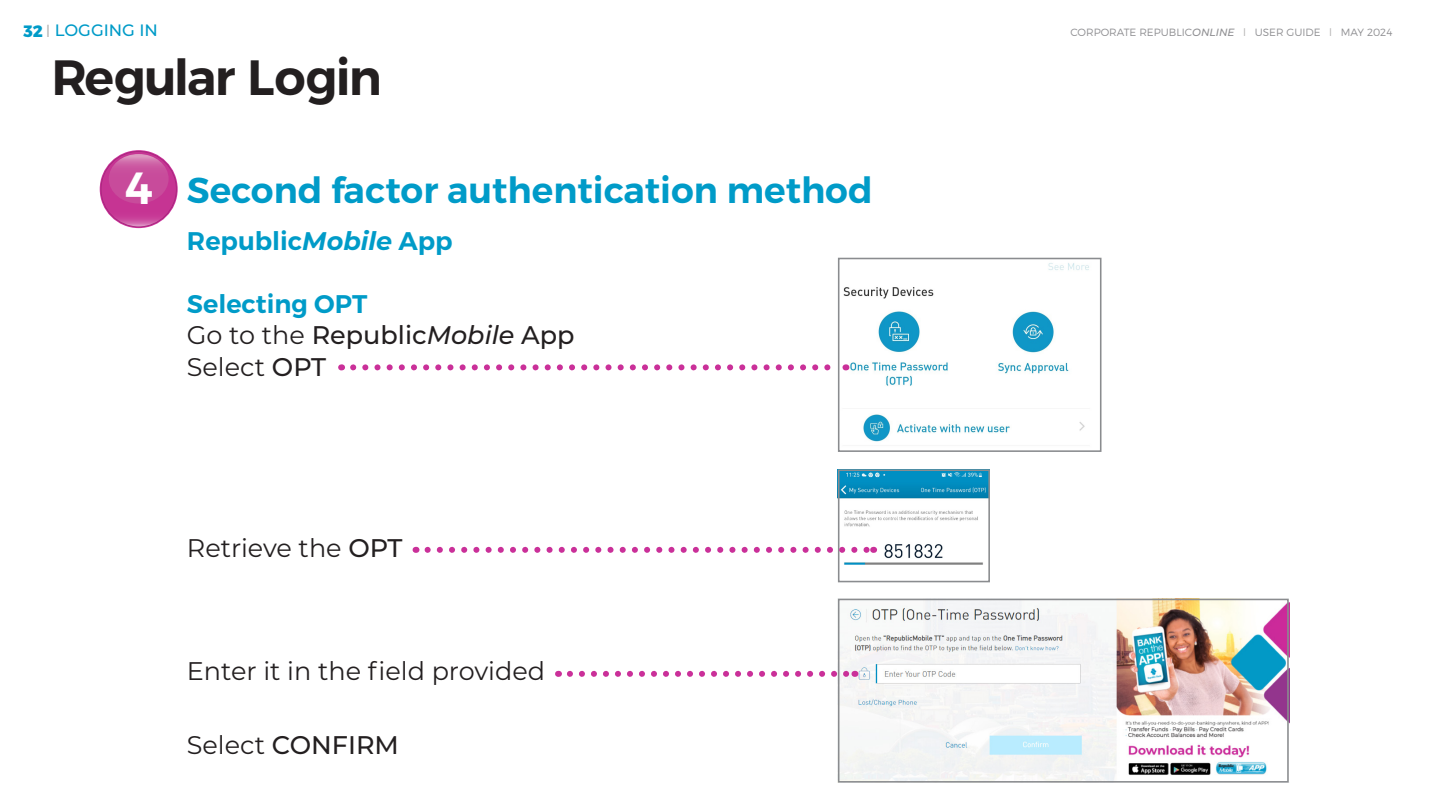
<style>
.page{position:relative;width:1446px;height:808px;background:#fff}
.page>*{position:absolute;margin:0;border:0;box-sizing:border-box;transform-origin:0 0}
.t1{font:600 49.5px "Montserrat";letter-spacing:-.04em;color:#231f20}
.t2{font:600 45px "Montserrat";color:#fff}
.t3{font:600 36px "Montserrat";color:#009bc8}
.t4{font:25.5px "Montserrat";color:#231f20}
.t5{font:500 25.5px "Montserrat";color:#231f20}
.t6{font:600 25.5px "Montserrat";color:#009bc8}
.t7{font:500 16.5px "Montserrat";color:#009bc8}
.t8{font:300 10.5px "Montserrat";color:#8f8f92}
.s1{font-weight:800}
.s2{font-weight:300;color:#b3b2b1}
.s3{font-weight:500;font-style:italic}
.s4{color:#b3b2b1}
.s5{font-weight:700;font-style:italic}
.s6{font-weight:400}
.s7{font-style:italic}
.s8{font-weight:500}
</style>
<div class="page">
<svg style="left:100px;top:150px;width:78px;height:78px"></svg>
<svg style="left:101px;top:151px;width:76px;height:76px"></svg>
<svg style="left:101px;top:152px;width:75px;height:74px;background:#c73b96"></svg>
<svg style="left:109px;top:154px;width:60px;height:50px;background:#cb54a0"></svg>
<img style="left:841px;top:599px;width:448px;height:183px">
<img style="left:838px;top:472px;width:152px;height:111px">
<div style="left:838px;top:599px;width:450px;height:184px;border:2px solid #8a8c8f"></div>
<div style="left:838px;top:469px;width:152px;height:113px;border:2px solid #8a8c8f"></div>
<svg style="left:427px;top:547px;width:440px;height:6px"></svg>
<svg style="left:570px;top:671px;width:278px;height:6px"></svg>
<img style="left:842px;top:263px;width:247px;height:179px">
<div style="left:838px;top:258px;width:263px;height:194px;border:2px solid #8a8c8f"></div>
<svg style="left:353px;top:364px;width:486px;height:6px"></svg>
<p class="t7" style="left:23px;top:19px;width:136px"><span class="s1">32</span> <span class="s2">l</span> LOGGING IN</p>
<p class="t8" style="left:1070px;top:26px;width:323px">CORPORATE REPUBLIC<span class="s3">ONLINE</span> <span class="s4">l</span> USER GUIDE <span class="s4">l</span> MAY 2024</p>
<p class="t1" style="left:52px;top:47px;width:332px">Regular Login</p>
<p class="t2" style="left:125px;top:161px;width:29px">4</p>
<p class="t3" style="left:187px;top:168px;width:687px">Second factor authentication method</p>
<p class="t6" style="left:187px;top:225px;width:267px">Republic<span class="s5">Mobile</span> App</p>
<p class="t6" style="left:187px;top:288px;width:182px">Selecting OPT</p>
<p class="t5" style="left:187px;top:317px;width:389px"><span class="s6">Go to the</span> Republic<span class="s7">Mobile</span> App</p>
<p class="t4" style="left:187px;top:349px;width:141px">Select <span class="s8">OPT</span></p>
<p class="t4" style="left:187px;top:531px;width:217px">Retrieve the <span class="s8">OPT</span></p>
<p class="t4" style="left:187px;top:654px;width:360px">Enter it in the field provided</p>
<p class="t5" style="left:187px;top:727px;width:214px"><span class="s6">Select</span> CONFIRM</p>
</div>
